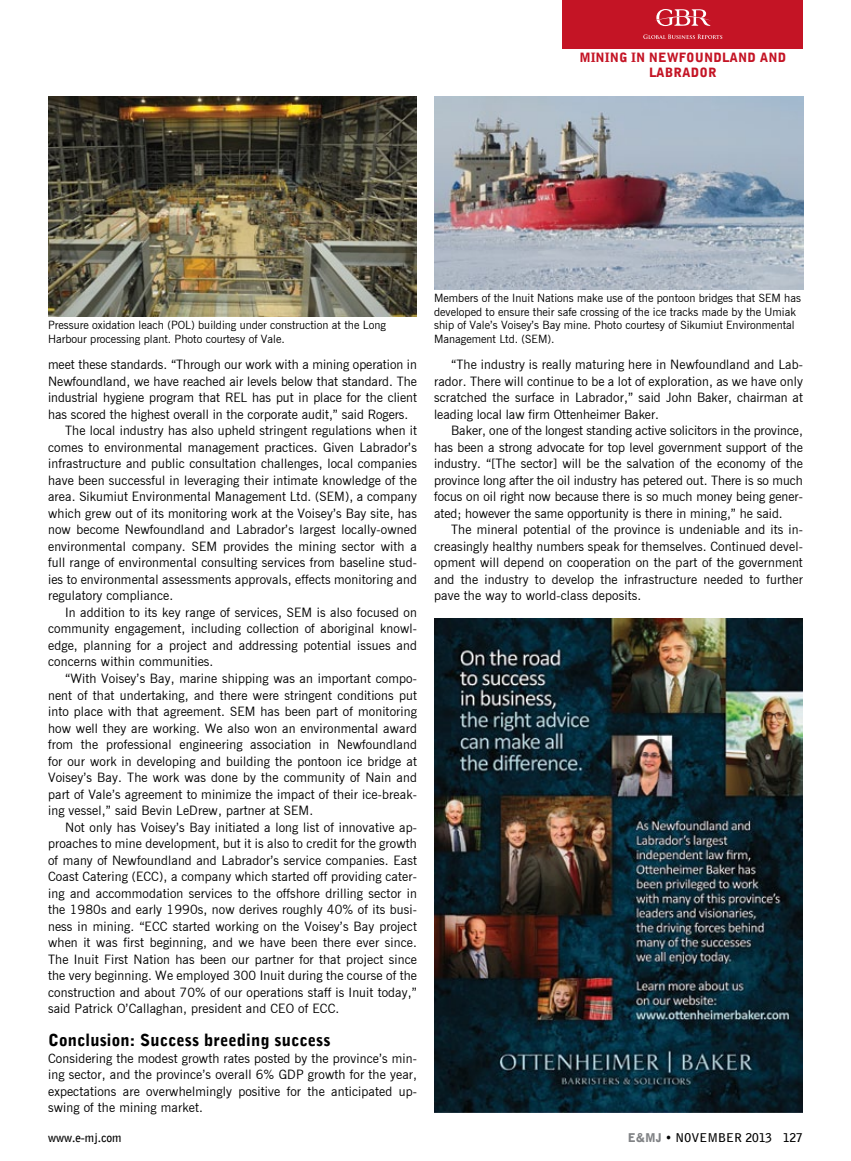
<style>
.page{position:relative;width:851px;height:1161px;background:#fff}
.page>*{position:absolute;margin:0;border:0;box-sizing:border-box;transform-origin:0 0}
.t1{font:900 16.5px "Bell Gothic BT";letter-spacing:.01em;color:#000}
.t2{font:12.75px/16.5px "News Gothic BT";letter-spacing:.01em;color:#000;text-align:justify}
.t3{font:900 12.75px "Bell Gothic BT";letter-spacing:.01em;color:#c41425}
.t4{font:700 12px "Bell Gothic BT";color:#000}
.t5{font:11.25px/13.5px "News Gothic BT";color:#000}
.s1{font-weight:900;color:#808285}
.s2{font-weight:900}
</style>
<div class="page">
<div style="left:562px;top:0;width:240px;height:48px;background:#c41425"></div>
<svg style="left:643px;top:34px;width:79px;height:5px"></svg>
<svg style="left:655px;top:9px;width:56px;height:17px"></svg>
<img style="left:434px;top:618px;width:368px;height:495px">
<img style="left:48px;top:96px;width:369px;height:220px">
<img style="left:434px;top:96px;width:368px;height:193px">
<p class="t3" style="left:579px;top:49px;width:152px">Minin g IN Newfo un dlan</p>
<p class="t3" style="left:747px;top:49px;width:40px">d an d</p>
<p class="t3" style="left:649px;top:65px;width:69px">Labrador</p>
<p class="t5" style="left:48px;top:318px;width:339px">Pressure oxidation leach (POL) building under construction at the Long<br>Harbour processing plant. Photo courtesy of Vale.</p>
<p class="t2" style="left:48px;top:357px;width:370px">meet these standards. “Through our work with a mining operation in</p>
<p class="t2" style="left:48px;top:373px;width:370px">Newfoundland, we have reached air levels below that standard. The</p>
<p class="t2" style="left:48px;top:390px;width:370px">industrial hygiene program that REL has put in place for the client</p>
<p class="t2" style="left:48px;top:406px;width:362px">has scored the highest overall in the corporate audit,” said Rogers.</p>
<p class="t2" style="left:65px;top:423px;width:353px">The local industry has also upheld stringent regulations when it</p>
<p class="t2" style="left:48px;top:439px;width:370px">comes to environmental management practices. Given Labrador’s</p>
<p class="t2" style="left:48px;top:456px;width:370px">infrastructure and public consultation challenges, local companies</p>
<p class="t2" style="left:48px;top:472px;width:370px">have been successful in leveraging their intimate knowledge of the</p>
<p class="t2" style="left:48px;top:489px;width:370px">area. Sikumiut Environmental Management Ltd. (SEM), a company</p>
<p class="t2" style="left:48px;top:505px;width:370px">which grew out of its monitoring work at the Voisey’s Bay site, has</p>
<p class="t2" style="left:48px;top:522px;width:370px">now become Newfoundland and Labrador’s largest locally-owned</p>
<p class="t2" style="left:48px;top:538px;width:370px">environmental company. SEM provides the mining sector with a</p>
<p class="t2" style="left:48px;top:555px;width:370px">full range of environmental consulting services from baseline stud-</p>
<p class="t2" style="left:48px;top:571px;width:370px">ies to environmental assessments approvals, effects monitoring and</p>
<p class="t2" style="left:48px;top:588px;width:127px">regulatory compliance.</p>
<p class="t2" style="left:65px;top:604px;width:353px">In addition to its key range of services, SEM is also focused on</p>
<p class="t2" style="left:48px;top:621px;width:370px">community engagement, including collection of aboriginal knowl-</p>
<p class="t2" style="left:48px;top:637px;width:370px">edge, planning for a project and addressing potential issues and</p>
<p class="t2" style="left:48px;top:654px;width:167px">concerns within communities.</p>
<p class="t2" style="left:65px;top:670px;width:353px">“With Voisey’s Bay, marine shipping was an important compo-</p>
<p class="t2" style="left:48px;top:687px;width:370px">nent of that undertaking, and there were stringent conditions put</p>
<p class="t2" style="left:48px;top:703px;width:370px">into place with that agreement. SEM has been part of monitoring</p>
<p class="t2" style="left:48px;top:720px;width:370px">how well they are working. We also won an environmental award</p>
<p class="t2" style="left:48px;top:736px;width:370px">from the professional engineering association in Newfoundland</p>
<p class="t2" style="left:48px;top:753px;width:370px">for our work in developing and building the pontoon ice bridge at</p>
<p class="t2" style="left:48px;top:769px;width:370px">Voisey’s Bay. The work was done by the community of Nain and</p>
<p class="t2" style="left:48px;top:785px;width:370px">part of Vale’s agreement to minimize the impact of their ice-break-</p>
<p class="t2" style="left:48px;top:802px;width:267px">ing vessel,” said Bevin LeDrew, partner at SEM.</p>
<p class="t2" style="left:65px;top:818px;width:353px">Not only has Voisey’s Bay initiated a long list of innovative ap-</p>
<p class="t2" style="left:48px;top:835px;width:370px">proaches to mine development, but it is also to credit for the growth</p>
<p class="t2" style="left:48px;top:851px;width:370px">of many of Newfoundland and Labrador’s service companies. East</p>
<p class="t2" style="left:48px;top:868px;width:370px">Coast Catering (ECC), a company which started off providing cater-</p>
<p class="t2" style="left:48px;top:884px;width:370px">ing and accommodation services to the offshore drilling sector in</p>
<p class="t2" style="left:48px;top:901px;width:370px">the 1980s and early 1990s, now derives roughly 40% of its busi-</p>
<p class="t2" style="left:48px;top:917px;width:370px">ness in mining. “ECC started working on the Voisey’s Bay project</p>
<p class="t2" style="left:48px;top:934px;width:370px">when it was first beginning, and we have been there ever since.</p>
<p class="t2" style="left:48px;top:950px;width:370px">The Inuit First Nation has been our partner for that project since</p>
<p class="t2" style="left:48px;top:967px;width:370px">the very beginning. We employed 300 Inuit during the course of the</p>
<p class="t2" style="left:48px;top:983px;width:370px">construction and about 70% of our operations staff is Inuit today,”</p>
<p class="t2" style="left:48px;top:1000px;width:293px">said Patrick O’Callaghan, president and CEO of ECC.</p>
<p class="t1" style="left:48px;top:1030px;width:284px">Conclusion: Success breeding success</p>
<p class="t2" style="left:48px;top:1050px;width:370px">Considering the modest growth rates posted by the province’s min&shy;ing sector, and the province’s overall 6% GDP growth for the year, expectations are overwhelmingly positive for the anticipated up&shy;swing of the mining market.</p>
<p class="t5" style="left:434px;top:291px;width:368px">Members of the Inuit Nations make use of the pontoon bridges that SEM has developed to ensure their safe crossing of the ice tracks made by the Umiak ship of Vale’s Voisey’s Bay mine. Photo courtesy of Sikumiut Environmental Management Ltd. (SEM).</p>
<p class="t2" style="left:434px;top:357px;width:370px;text-indent:17px">“The industry is really maturing here in Newfoundland and Lab&shy;rador. There will continue to be a lot of exploration, as we have only scratched the surface in Labrador,” said John Baker, chairman at leading local law firm Ottenheimer Baker.</p>
<p class="t2" style="left:434px;top:423px;width:370px;text-indent:17px">Baker, one of the longest standing active solicitors in the province, has been a strong advocate for top level government support of the industry. “[The sector] will be the salvation of the economy of the province long after the oil industry has petered out. There is so much focus on oil right now because there is so much money being gener&shy;ated; however the same opportunity is there in mining,” he said.</p>
<p class="t2" style="left:434px;top:522px;width:370px;text-indent:17px">The mineral potential of the province is undeniable and its in&shy;creasingly healthy numbers speak for themselves. Continued devel&shy;opment will depend on cooperation on the part of the government and the industry to develop the infrastructure needed to further pave the way to world-class deposits.</p>
<p class="t4" style="left:48px;top:1129px;width:75px">www.e-mj.com</p>
<p class="t4" style="left:627px;top:1129px;width:177px"><span class="s1">E&amp;MJ</span> <span class="s2">•</span> NOVember 2013 127</p>
</div>
